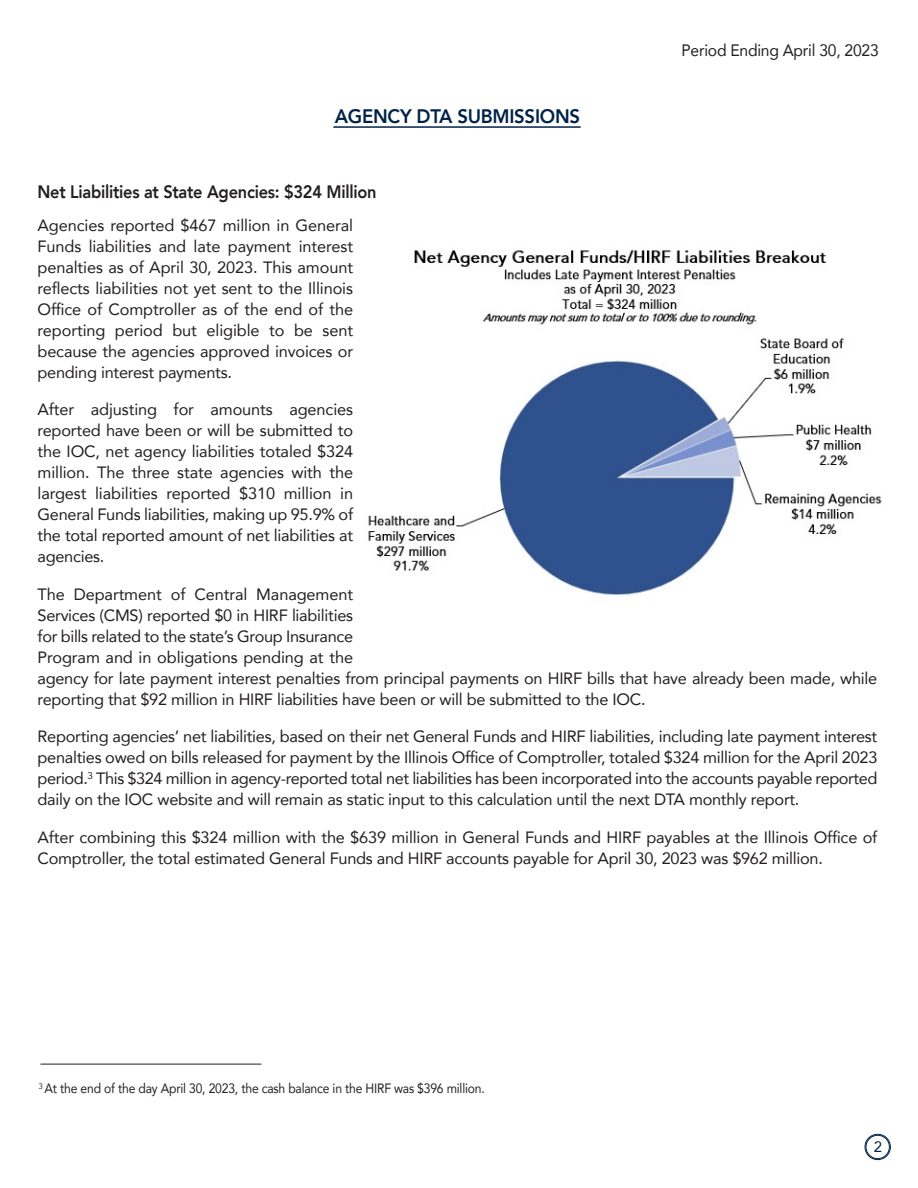
<style>
.page{position:relative;width:918px;height:1188px;background:#fff}
.page>*{position:absolute;margin:0;border:0;box-sizing:border-box;transform-origin:0 0}
.t1{font:800 19.5px "Avenir";letter-spacing:-.015em;color:#002248;scale:.95 1}
.t2{font:800 18px "Avenir";letter-spacing:-.015em;color:#231f20;scale:.91 1}
.t3{font:16.5px "Avenir";letter-spacing:-.015em;color:#231f20;scale:.95 1}
.t4{font:16.35px/21px "Avenir";letter-spacing:-.015em;color:#231f20;text-align:justify}
.t5{font:15px "Avenir";color:#002248}
.t6{font:13.5px "Avenir";letter-spacing:-.015em;color:#231f20;scale:.9 1}
</style>
<div class="page">
<hr style="left:40px;top:1064px;width:221px;height:1px;background:#231f20">
<img style="left:368px;top:249px;width:514px;height:347px">
<hr style="left:333px;top:126px;width:248px;height:2px;background:#002248">
<svg style="left:865px;top:1134px;width:26px;height:26px"></svg>
<p class="t1" style="left:335px;top:103px;width:260px">AGENCY DTA SUBMISSIONS</p>
<p class="t3" style="left:682px;top:39px;width:209px">Period Ending April 30, 2023</p>
<p class="t2" style="left:38px;top:180px;width:374px">Net Liabilities at State Agencies: $324 Million</p>
<p class="t4" style="left:38px;top:215px;width:317px">Agencies reported $467 million in General Funds liabilities and late payment interest penalties as of April 30, 2023. This amount reflects liabilities not yet sent to the Illinois Office of Comptroller as of the end of the reporting period but eligible to be sent because the agencies approved invoices or pending interest payments.</p>
<p class="t4" style="left:38px;top:400px;width:317px">After adjusting for amounts agencies reported have been or will be submitted to the IOC, net agency liabilities totaled $324 million. The three state agencies with the largest liabilities reported $310 million in General Funds liabilities, making up 95.9% of the total reported amount of net liabilities at agencies.</p>
<p class="t4" style="left:38px;top:584px;width:841px;text-align:left">The Department of Central Management<br>Services (CMS) reported $0 in HIRF liabilities<br>for bills related to the state’s Group Insurance<br>Program and in obligations pending at the<br>agency for late payment interest penalties from principal payments on HIRF bills that have already been made, while reporting that $92 million in HIRF liabilities have been or will be submitted to the IOC.</p>
<p class="t4" style="left:38px;top:727px;width:842px">Reporting agencies’ net liabilities, based on their net General Funds and HIRF liabilities, including late payment interest penalties owed on bills released for payment by the Illinois Office of Comptroller, totaled $324 million for the April 2023 period.<sup>3</sup> This $324 million in agency-reported total net liabilities has been incorporated into the accounts payable reported daily on the IOC website and will remain as static input to this calculation until the next DTA monthly report.</p>
<p class="t4" style="left:38px;top:827px;width:841px">After combining this $324 million with the $639 million in General Funds and HIRF payables at the Illinois Office of<br>Comptroller, the total estimated General Funds and HIRF accounts payable for April 30, 2023 was $962 million.</p>
<p class="t6" style="left:39px;top:1080px;width:497px"><sup>3</sup> At the end of the day April 30, 2023, the cash balance in the HIRF was $396 million.</p>
<p class="t5" style="left:874px;top:1137px;width:10px">2</p>
</div>
